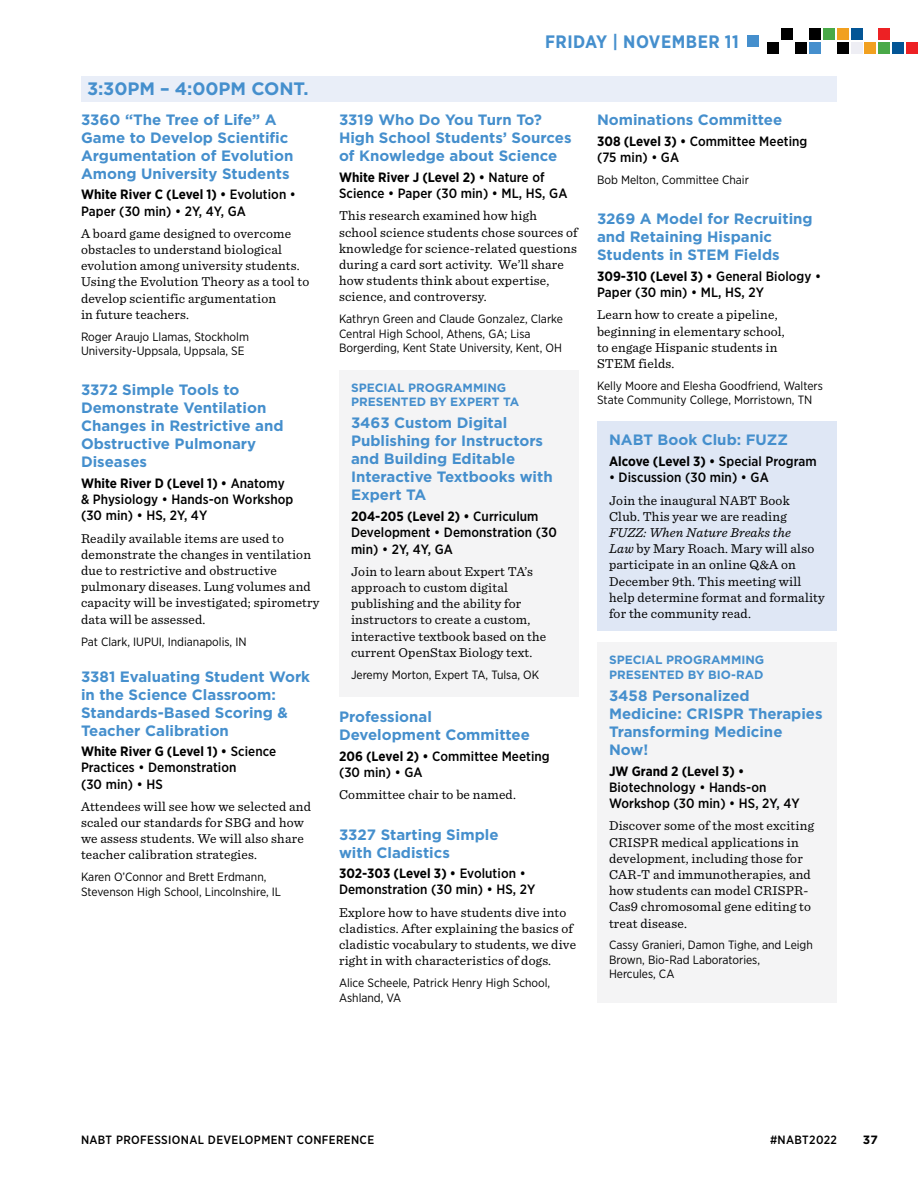
<style>
.page{position:relative;width:918px;height:1188px;background:#fff}
.page>*{position:absolute;margin:0;border:0;box-sizing:border-box;transform-origin:0 0}
.t1{font:700 18px "Gotham";letter-spacing:-.005em;color:#458fcd}
.t2{font:700 18px "Gotham Narrow";letter-spacing:.03em;color:#458fcd}
.t3{font:700 15px/18px "Gotham";color:#458fcd}
.t4{font:13.5px/16.2px "Sentinel";letter-spacing:.015em;color:#000}
.t5{font:500 13.5px/16.2px "Gotham Narrow";letter-spacing:.005em;color:#000}
.t6{font:700 13.5px "Gotham Narrow";letter-spacing:-.005em;color:#000}
.t7{font:12px/14.4px "Gotham Narrow";color:#000}
.t8{font:700 12px/14.4px "Gotham";color:#458fcd}
.t9{font:500 12px "Gotham Narrow";letter-spacing:.03em;color:#000}
.t10{font:700 12px "Gotham";color:#000}
.s1{font-weight:700}
.s2{font-weight:500}
.s3{font-style:italic}
</style>
<div class="page">
<div style="left:907px;top:42px;width:11px;height:11px;background:#ed2124"></div>
<div style="left:795px;top:42px;width:12px;height:11px;background:#000"></div>
<div style="left:851px;top:29px;width:11px;height:11px;background:#035595"></div>
<div style="left:851px;top:42px;width:11px;height:11px;background:#eeeef4"></div>
<div style="left:879px;top:29px;width:11px;height:11px;background:#ed2124"></div>
<div style="left:879px;top:42px;width:11px;height:11px;background:#49a948"></div>
<div style="left:767px;top:42px;width:12px;height:11px;background:#000"></div>
<div style="left:823px;top:29px;width:11px;height:11px;background:#49a948"></div>
<div style="left:781px;top:29px;width:12px;height:11px;background:#000"></div>
<div style="left:893px;top:42px;width:11px;height:11px;background:#035595"></div>
<div style="left:837px;top:29px;width:11px;height:11px;background:#f1a01f"></div>
<div style="left:837px;top:42px;width:11px;height:11px;background:#000"></div>
<div style="left:865px;top:42px;width:11px;height:11px;background:#f1a01f"></div>
<div style="left:809px;top:29px;width:11px;height:11px;background:#000"></div>
<div style="left:809px;top:42px;width:11px;height:11px;background:#458fcd"></div>
<div style="left:747px;top:35px;width:12px;height:12px;background:#458fcd"></div>
<div style="left:339px;top:370px;width:240px;height:326px;background:#f4f4f5"></div>
<div style="left:81px;top:76px;width:756px;height:26px;background:#e9eef8"></div>
<div style="left:597px;top:643px;width:240px;height:360px;background:#f4f4f5"></div>
<div style="left:597px;top:421px;width:240px;height:210px;background:#dfe7f5"></div>
<h1 class="t1" style="left:87px;top:77px;width:223px">3:30PM – 4:00PM CONT.</h1>
<p class="t3" style="left:81px;top:110px;width:214px">3360 “The Tree of Life” A<br>Game to Develop Scientific<br>Argumentation of Evolution<br>Among University Students</p>
<p class="t5" style="left:81px;top:186px;width:217px"><span class="s1">White River C (Level 1) •</span> Evolution •<br>Paper (30 min) • 2Y, 4Y, GA</p>
<p class="t4" style="left:81px;top:224px;width:230px">A board game designed to overcome obstacles to understand biological evolution among university students.<br>Using the Evolution Theory as a tool to develop scientific argumentation<br>in future teachers.</p>
<p class="t7" style="left:81px;top:329px;width:170px">Roger Araujo Llamas, Stockholm<br>University-Uppsala, Uppsala, SE</p>
<p class="t3" style="left:81px;top:381px;width:204px">3372 Simple Tools to<br>Demonstrate Ventilation<br>Changes in Restrictive and<br>Obstructive Pulmonary<br>Diseases</p>
<p class="t5" style="left:81px;top:475px;width:214px"><span class="s1">White River D (Level 1) •</span> Anatomy &amp; Physiology • Hands-on Workshop (30 min) • HS, 2Y, 4Y</p>
<p class="t4" style="left:81px;top:529px;width:240px">Readily available items are used to demonstrate the changes in ventilation due to restrictive and obstructive pulmonary diseases. Lung volumes and capacity will be investigated; spirometry data will be assessed.</p>
<p class="t7" style="left:81px;top:634px;width:167px">Pat Clark, IUPUI, Indianapolis, IN</p>
<p class="t3" style="left:81px;top:667px;width:231px">3381 Evaluating Student Work in the Science Classroom:<br>Standards-Based Scoring &amp;<br>Teacher Calibration</p>
<p class="t5" style="left:81px;top:743px;width:197px"><span class="s1">White River G (Level 1) •</span> Science<br>Practices • Demonstration<br>(30 min) • HS</p>
<p class="t4" style="left:81px;top:797px;width:232px">Attendees will see how we selected and scaled our standards for SBG and how we assess students. We will also share teacher calibration strategies.</p>
<p class="t7" style="left:81px;top:870px;width:202px">Karen O’Connor and Brett Erdmann,<br>Stevenson High School, Lincolnshire, IL</p>
<h1 class="t2" style="left:545px;top:30px;width:195px">FRIDAY | NOVEMBER 11</h1>
<p class="t3" style="left:339px;top:111px;width:234px">3319 Who Do You Turn To?<br>High School Students’ Sources of Knowledge about Science</p>
<p class="t5" style="left:339px;top:169px;width:230px"><span class="s1">White River J (Level 2) •</span> Nature of<br>Science • Paper (30 min) • ML, HS, GA</p>
<p class="t4" style="left:339px;top:207px;width:240px">This research examined how high school science students chose sources of knowledge for science-related questions during a card sort activity. We’ll share how students think about expertise, science, and controversy.</p>
<p class="t7" style="left:339px;top:312px;width:226px">Kathryn Green and Claude Gonzalez, Clarke<br>Central High School, Athens, GA; Lisa<br>Borgerding, Kent State University, Kent, OH</p>
<p class="t8" style="left:351px;top:380px;width:170px">SPECIAL PROGRAMMING<br>PRESENTED BY EXPERT TA</p>
<p class="t3" style="left:351px;top:414px;width:203px">3463 Custom Digital<br>Publishing for Instructors and Building Editable<br>Interactive Textbooks with<br>Expert TA</p>
<p class="t5" style="left:351px;top:508px;width:208px"><span class="s1">204-205 (Level 2) •</span> Curriculum<br>Development • Demonstration (30 min) • 2Y, 4Y, GA</p>
<p class="t4" style="left:351px;top:562px;width:197px">Join to learn about Expert TA’s approach to custom digital publishing and the ability for instructors to create a custom, interactive textbook based on the current OpenStax Biology text.</p>
<p class="t7" style="left:351px;top:667px;width:190px">Jeremy Morton, Expert TA, Tulsa, OK</p>
<p class="t3" style="left:339px;top:708px;width:192px">Professional<br>Development Committee</p>
<p class="t5" style="left:339px;top:748px;width:212px"><span class="s1">206 (Level 2) •</span> Committee Meeting (30 min) • GA</p>
<p class="t4" style="left:339px;top:786px;width:178px">Committee chair to be named.</p>
<p class="t3" style="left:339px;top:825px;width:161px">3327 Starting Simple with Cladistics</p>
<p class="t5" style="left:339px;top:865px;width:198px"><span class="s1">302-303 (Level 3) •</span> Evolution •<br>Demonstration (30 min) • HS, 2Y</p>
<p class="t4" style="left:339px;top:903px;width:239px">Explore how to have students dive into cladistics. After explaining the basics of cladistic vocabulary to students, we dive right in with characteristics of dogs.</p>
<p class="t7" style="left:339px;top:975px;width:213px">Alice Scheele, Patrick Henry High School,<br>Ashland, VA</p>
<p class="t3" style="left:597px;top:111px;width:187px">Nominations Committee</p>
<p class="t5" style="left:597px;top:133px;width:212px"><span class="s1">308 (Level 3) •</span> Committee Meeting (75 min) • GA</p>
<p class="t7" style="left:597px;top:173px;width:153px">Bob Melton, Committee Chair</p>
<p class="t3" style="left:597px;top:210px;width:217px">3269 A Model for Recruiting and Retaining Hispanic<br>Students in STEM Fields</p>
<p class="t5" style="left:597px;top:268px;width:226px"><span class="s1">309-310 (Level 3) •</span> General Biology •<br>Paper (30 min) • ML, HS, 2Y</p>
<p class="t4" style="left:597px;top:306px;width:189px">Learn how to create a pipeline, beginning in elementary school, to engage Hispanic students in<br>STEM fields.</p>
<p class="t7" style="left:597px;top:378px;width:227px">Kelly Moore and Elesha Goodfriend, Walters<br>State Community College, Morristown, TN</p>
<p class="t3" style="left:597px;top:430px;width:170px">NABT Book Club: FUZ</p>
<p class="t5" style="left:597px;top:452px;width:219px"><span class="s1">Alcove (Level 3) •</span> Special Program •<br>Discussion (30 min) • GA</p>
<p class="t4" style="left:597px;top:490px;width:235px">Join the inaugural NABT Book Club.<br>This year we are reading “FUZZ: When Nature Breaks the Law” by Mary Roach. Mary will also participate in<br>an onl ne Q&amp;A on December 9th. This meeting will help determine format and formality for the community read.</p>
<p class="t3" style="left:609px;top:431px;width:181px">NABT Book Club: FUZZ</p>
<p class="t6" style="left:609px;top:453px;width:209px">Alcove (Level 3) • <span class="s2">Special Program</span></p>
<p class="t5" style="left:609px;top:469px;width:161px">• Discussion (30 min) • GA</p>
<p class="t4" style="left:609px;top:491px;width:182px">Join the inaugural NABT Book<br>Club. This year we are reading</p>
<p class="t4" style="left:609px;top:523px;width:217px"><span class="s3">FUZZ: When Nature Breaks the<br>Law</span> by Mary Roach. Mary will also participate in an online Q&amp;A on<br>December 9th. This meeting will help determine format and formality for the community read.</p>
<p class="t8" style="left:609px;top:653px;width:157px">SPECIAL PROGRAMMING<br>PRESENTED BY BIO-RAD</p>
<p class="t3" style="left:609px;top:687px;width:215px">3458 Personalized<br>Medicine: CRISPR Therapies<br>Transforming Medicine<br>Now!</p>
<p class="t6" style="left:609px;top:762px;width:137px">JW Grand 2 (Level 3) •</p>
<p class="t5" style="left:609px;top:779px;width:192px">Biotechnology • Hands-on<br>Workshop (30 min) • HS, 2Y, 4Y</p>
<p class="t4" style="left:609px;top:817px;width:207px">Discover some of the most exciting<br>CRISPR medical applications in development, including those for<br>CAR-T and immunotherapies, and how students can model CRISPR-<br>Cas9 chromosomal gene editing to treat disease.</p>
<p class="t7" style="left:609px;top:938px;width:205px">Cassy Granieri, Damon Tighe, and Leigh<br>Brown, Bio-Rad Laboratories,<br>Hercules, CA</p>
<p class="t9" style="left:81px;top:1132px;width:295px">NABT PROFESSIONAL DEVELOPMENT CONFERENCE</p>
<p class="t9" style="left:770px;top:1132px;width:68px">#NABT2022</p>
<p class="t10" style="left:863px;top:1131px;width:16px">37</p>
</div>
